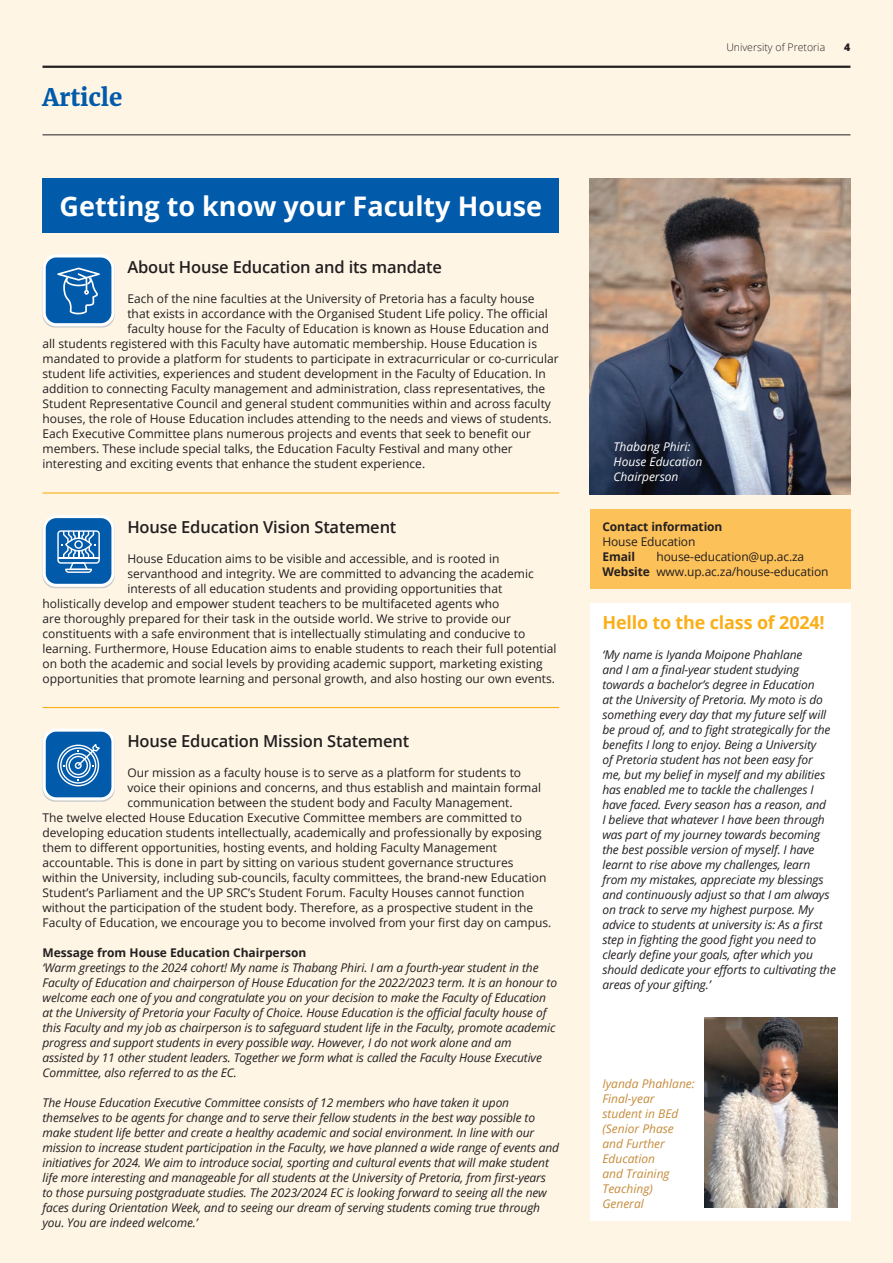
<style>
.page{position:relative;width:893px;height:1263px;background:#fef5e5}
.page>*{position:absolute;margin:0;border:0;box-sizing:border-box;transform-origin:0 0}
.main_heading{font:700 27px "Open Sans";color:#fff}
.top_heading{font:700 24px "Merriweather";letter-spacing:-.005em;color:#015aaa}
.t1{font:700 18px "Open Sans";letter-spacing:-.01em;color:#faaf18}
.t2{font:600 16.5px "Open Sans";letter-spacing:-.01em;color:#231f20}
.body{font:12px "Open Sans";color:#231f20}
.t1-2{font:italic 12px/15px "Open Sans";letter-spacing:-.01em;color:#231f20}
.body-2{font:italic 12px/15px "Open Sans";color:#c58b3a}
.t1-3{font:12px "Open Sans";letter-spacing:-.01em;color:#231f20}
.body-3{font:italic 12px/15px "Open Sans";color:#fff}
.body-4{font:700 12px "Open Sans";color:#231f20}
.t1-4{font:700 12px "Open Sans";letter-spacing:-.01em;color:#231f20}
.t3{font:300 10.5px "Open Sans";color:#231f20}
.t4{font:800 10.5px "Open Sans";color:#231f20}
.s1{font-weight:700}
</style>
<div class="page">
<hr style="left:43px;top:66px;width:807px;height:2px;background:#231f20">
<hr style="left:43px;top:134px;width:807px;height:1px;background:#231f20">
<div style="left:43px;top:179px;width:516px;height:54px;background:#015aaa"></div>
<div style="left:590px;top:509px;width:260px;height:80px;background:#fdc159"></div>
<div style="left:590px;top:603px;width:260px;height:617px;background:#fff"></div>
<hr style="left:43px;top:492px;width:516px;height:1px;background:#faaf18">
<hr style="left:43px;top:707px;width:516px;height:1px;background:#faaf18">
<svg style="left:43px;top:255px;width:72px;height:73px"></svg>
<div style="left:44px;top:256px;width:69px;height:69px;background:#015aaa;border-radius:12px"></div>
<div style="left:43px;top:254px;width:72px;height:72px;border:3px solid #fff;border-radius:12px"></div>
<div style="left:44px;top:517px;width:69px;height:68px;background:#015aaa;border-radius:12px"></div>
<div style="left:43px;top:515px;width:72px;height:72px;border:3px solid #fff;border-radius:12px"></div>
<svg style="left:43px;top:730px;width:72px;height:72px"></svg>
<div style="left:44px;top:730px;width:69px;height:69px;background:#015aaa;border-radius:12px"></div>
<div style="left:43px;top:728px;width:72px;height:72px;border:3px solid #fff;border-radius:12px"></div>
<img style="left:590px;top:179px;width:260px;height:315px">
<svg style="left:57px;top:530px;width:43px;height:43px"></svg>
<svg style="left:57px;top:268px;width:43px;height:46px"></svg>
<svg style="left:57px;top:744px;width:43px;height:42px"></svg>
<img style="left:704px;top:1017px;width:134px;height:191px">
<p class="top_heading" style="left:43px;top:83px;width:81px">Article</p>
<p class="main_heading" style="left:60px;top:187px;width:484px">Getting to know your Faculty House</p>
<p class="t2" style="left:127px;top:256px;width:316px">About House Education and its mandate</p>
<p class="body" style="left:127px;top:290px;width:409px">Each of the nine faculties at the University of Pretoria has a faculty house</p>
<p class="body" style="left:127px;top:305px;width:422px">that exists in accordance with the Organised Student Life policy. The official</p>
<p class="body" style="left:127px;top:320px;width:423px">faculty house for the Faculty of Education is known as House Education and</p>
<p class="body" style="left:43px;top:335px;width:496px">all students registered with this Faculty have automatic membership. House Education is</p>
<p class="body" style="left:43px;top:350px;width:518px">mandated to provide a platform for students to participate in extracurricular or co-curricular</p>
<p class="body" style="left:43px;top:365px;width:505px">student life activities, experiences and student development in the Faculty of Education. In</p>
<p class="body" style="left:43px;top:380px;width:504px">addition to connecting Faculty management and administration, class representatives, the</p>
<p class="body" style="left:43px;top:395px;width:510px">Student Representative Council and general student communities within and across faculty</p>
<p class="body" style="left:43px;top:410px;width:511px">houses, the role of House Education includes attending to the needs and views of students.</p>
<p class="body" style="left:43px;top:425px;width:490px">Each Executive Committee plans numerous projects and events that seek to benefit our</p>
<p class="body" style="left:43px;top:440px;width:472px">members. These include special talks, the Education Faculty Festival and many other</p>
<p class="body" style="left:43px;top:455px;width:384px">interesting and exciting events that enhance the student experience.</p>
<p class="t2" style="left:127px;top:515px;width:271px">House Education Vision Statement</p>
<p class="body" style="left:127px;top:550px;width:374px">House Education aims to be visible and accessible, and is rooted in</p>
<p class="body" style="left:127px;top:565px;width:408px">servanthood and integrity. We are committed to advancing the academic</p>
<p class="body" style="left:127px;top:580px;width:376px">interests of all education students and providing opportunities that</p>
<p class="body" style="left:43px;top:595px;width:458px">holistically develop and empower student teachers to be multifaceted agents who</p>
<p class="body" style="left:43px;top:610px;width:470px">are thoroughly prepared for their task in the outside world. We strive to provide our</p>
<p class="body" style="left:43px;top:625px;width:484px">constituents with a safe environment that is intellectually stimulating and conducive to</p>
<p class="body" style="left:43px;top:640px;width:515px">learning. Furthermore, House Education aims to enable students to reach their full potential</p>
<p class="body" style="left:43px;top:655px;width:502px">on both the academic and social levels by providing academic support, marketing existing</p>
<p class="body" style="left:43px;top:670px;width:514px">opportunities that promote learning and personal growth, and also hosting our own events.</p>
<p class="t2" style="left:127px;top:730px;width:283px">House Education Mission Statement</p>
<p class="body" style="left:127px;top:764px;width:395px">Our mission as a faculty house is to serve as a platform for students to</p>
<p class="body" style="left:127px;top:779px;width:415px">voice their opinions and concerns, and thus establish and maintain formal</p>
<p class="body" style="left:127px;top:794px;width:387px">communication between the student body and Faculty Management.</p>
<p class="body" style="left:43px;top:809px;width:481px">The twelve elected House Education Executive Committee members are committed to</p>
<p class="body" style="left:43px;top:824px;width:501px">developing education students intellectually, academically and professionally by exposing</p>
<p class="body" style="left:43px;top:839px;width:456px">them to different opportunities, hosting events, and holding Faculty Management</p>
<p class="body" style="left:43px;top:854px;width:472px">accountable. This is done in part by sitting on various student governance structures</p>
<p class="body" style="left:43px;top:869px;width:505px">within the University, including sub-councils, faculty committees, the brand-new Education</p>
<p class="body" style="left:43px;top:884px;width:483px">Student’s Parliament and the UP SRC’s Student Forum. Faculty Houses cannot function</p>
<p class="body" style="left:43px;top:899px;width:492px">without the participation of the student body. Therefore, as a prospective student in the</p>
<p class="body" style="left:43px;top:914px;width:510px">Faculty of Education, we encourage you to become involved from your first day on campus.</p>
<p class="body-4" style="left:43px;top:944px;width:265px">Message from House Education Chairperson</p>
<p class="t1-2" style="left:43px;top:960px;width:516px">‘Warm greetings to the 2024 cohort! My name is Thabang Phiri. I am a fourth-year student in the Faculty of Education and chairperson of House Education for the 2022/2023 term. It is an honour to welcome each one of you and congratulate you on your decision to make the Faculty of Education at the University of Pretoria your Faculty of Choice. House Education is the official faculty house of this Faculty and my job as chairperson is to safeguard student life in the Faculty, promote academic progress and support students in every possible way. However, I do not work alone and am<br>assisted by 11 other student leaders. Together we form what is called the Faculty House Executive Committee, also referred to as the EC.</p>
<p class="t1-2" style="left:43px;top:1095px;width:518px">The House Education Executive Committee consists of 12 members who have taken it upon themselves to be agents for change and to serve their fellow students in the best way possible to make student life better and create a healthy academic and social environment. In line with our mission to increase student participation in the Faculty, we have planned a wide range of events and initiatives for 2024. We aim to introduce social, sporting and cultural events that will make student life more interesting and manageable for all students at the University of Pretoria, from first-years to those pursuing postgraduate studies. The 2023/2024 EC is looking forward to seeing all the new faces during Orientation Week, and to seeing our dream of serving students coming true through you. You are indeed welcome.’</p>
<p class="t3" style="left:726px;top:40px;width:100px">University of Pretoria</p>
<p class="t4" style="left:844px;top:39px;width:8px">4</p>
<p class="body-3" style="left:614px;top:438px;width:79px">Thabang Phiri:</p>
<p class="body-3" style="left:614px;top:453px;width:90px">House Education<br>Chairperson</p>
<p class="t1-4" style="left:602px;top:518px;width:122px">Contact information</p>
<p class="t1-3" style="left:602px;top:533px;width:95px">House Education</p>
<p class="t1-4" style="left:602px;top:548px;width:34px">Email</p>
<p class="t1-3" style="left:656px;top:548px;width:149px">house-education@up.ac.za</p>
<p class="t1-3" style="left:602px;top:563px;width:228px"><span class="s1">Website</span> www.up.ac.za/house-education</p>
<p class="t1" style="left:602px;top:610px;width:224px">Hello to the class of 2024!</p>
<p class="t1-2" style="left:602px;top:647px;width:235px">‘My name is Iyanda Moipone Phahlane<br>and I am a final-year student studying towards a bachelor’s degree in Education<br>at the University of Pretoria. My moto is do something every day that my future self will be proud of, and to fight strategically for the benefits I long to enjoy. Being a University<br>of Pretoria student has not been easy for<br>me, but my belief in myself and my abilities has enabled me to tackle the challenges I have faced. Every season has a reason, and<br>I believe that whatever I have been through was part of my journey towards becoming the best possible version of myself. I have learnt to rise above my challenges, learn from my mistakes, appreciate my blessings and continuously adjust so that I am always on track to serve my highest purpose. My advice to students at university is: As a first step in fighting the good fight you need to clearly define your goals, after which you should dedicate your efforts to cultivating the areas of your gifting.’</p>
<p class="body-2" style="left:602px;top:1075px;width:94px">Iyanda Phahlane:<br>Final-year student in BEd (Senior Phase and Further<br>Education<br>and Training<br>Teaching)<br>General</p>
</div>
